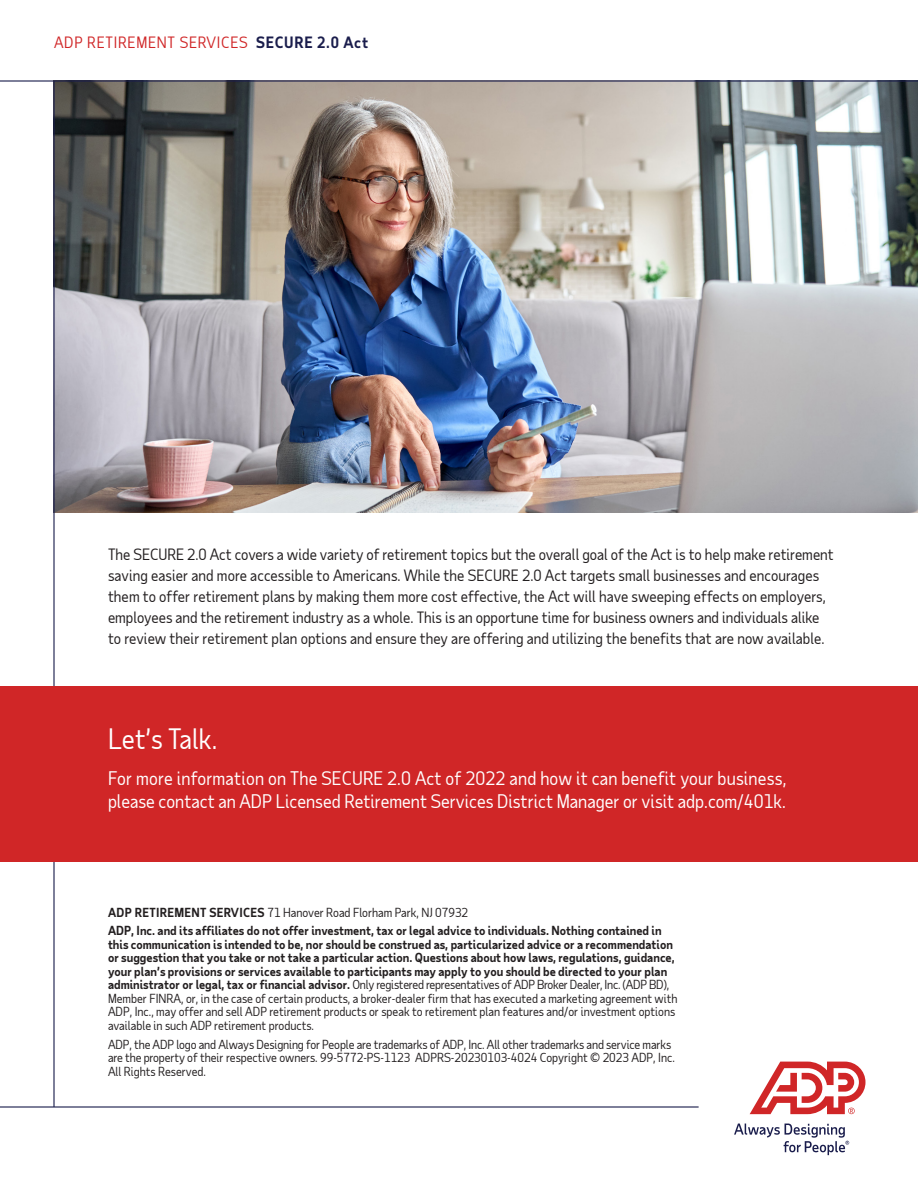
<style>
.page{position:relative;width:918px;height:1188px;background:#fff}
.page>*{position:absolute;margin:0;border:0;box-sizing:border-box;transform-origin:0 0}
._2019_-_Slick_-_CTA_Title{font:27px "Taub Sans";color:#fff}
._2019_-_CTA_-_Copy{font:18px/22.5px "Taub Sans";color:#fff}
._2019_-_Body_Copy{font:15px/21px "Taub Sans";letter-spacing:.005em;color:#231f20}
._2019_-_ADP_SPS_Eyebrow_Front_COVER{font:15px "Taub Sans";letter-spacing:.05em;color:#d02627}
._2019_-_Source___Footer{font:700 12px/13.5px "Taub Sans";color:#231f20}
._2019_-_Source___Footer-2{font:12px/13.5px "Taub Sans";letter-spacing:-.01em;color:#231f20}
._2019_-_Body_Copy-2{font:12px "Taub Sans";color:#231f20}
.s1{font-weight:700;color:#1a1d4c}
.s2{font-weight:700}
.s3{font-weight:400}
</style>
<div class="page">
<img style="left:55px;top:82px;width:863px;height:431px">
<hr style="left:53px;top:81px;width:2px;height:1026px;background:#1a1d4c">
<hr style="left:0;top:1106px;width:699px;height:2px;background:#1a1d4c">
<div style="left:0;top:686px;width:918px;height:176px;background:#d02627"></div>
<svg style="left:734px;top:1124px;width:115px;height:31px"></svg>
<svg style="left:750px;top:1062px;width:115px;height:52px"></svg>
<hr style="left:0;top:80px;width:918px;height:2px;background:#1a1d4c">
<p class="_2019_-_ADP_SPS_Eyebrow_Front_COVER" style="left:54px;top:33px;width:316px">ADP RETIREMENT SERVICES <span class="s1">SECURE 2.0 Act</span></p>
<p class="_2019_-_Body_Copy" style="left:108px;top:543px;width:727px">The SECURE 2.0 Act covers a wide variety of retirement topics but the overall goal of the Act is to help make retirement saving easier and more accessible to Americans. While the SECURE 2.0 Act targets small businesses and encourages them to offer retirement plans by making them more cost effective, the Act will have sweeping effects on employers, employees and the retirement industry as a whole. This is an opportune time for business owners and individuals alike to review their retirement plan options and ensure they are offering and utilizing the benefits that are now available.</p>
<p class="_2019_-_Slick_-_CTA_Title" style="left:108px;top:722px;width:111px">Let’s Talk.</p>
<p class="_2019_-_CTA_-_Copy" style="left:108px;top:767px;width:680px">For more information on The SECURE 2.0 Act of 2022 and how it can benefit your business, please contact an ADP Licensed Retirement Services District Manager or visit adp.com/401k.</p>
<p class="_2019_-_Body_Copy-2" style="left:108px;top:904px;width:362px"><span class="s2">ADP RETIREMENT SERVICES</span> 71 Hanover Road Florham Park, NJ 07932</p>
<p class="_2019_-_Source___Footer" style="left:108px;top:924px;width:571px">ADP, Inc. and its affiliates do not offer investment, tax or legal advice to individuals. Nothing contained in this communication is intended to be, nor should be construed as, particularized advice or a recommendation or suggestion that you take or not take a particular action. Questions about how laws, regulations, guidance, your plan’s provisions or services available to participants may apply to you should be directed to your plan administrator or legal, tax or financial advisor. <span class="s3">Only registered representatives of ADP Broker Dealer, Inc. (ADP BD), Member FINRA, or, in the case of certain products, a broker-dealer firm that has executed a marketing agreement with ADP, Inc., may offer and sell ADP retirement products or speak to retirement plan features and/or investment options available in such ADP retirement products.</span></p>
<p class="_2019_-_Source___Footer-2" style="left:108px;top:1037px;width:568px">ADP, the ADP logo and Always Designing for People are trademarks of ADP, Inc. All other trademarks and service marks are the property of their respective owners. 99-5772-PS-1123 ADPRS-20230103-4024 Copyright © 2023 ADP, Inc.<br>All Rights Reserved.</p>
</div>
